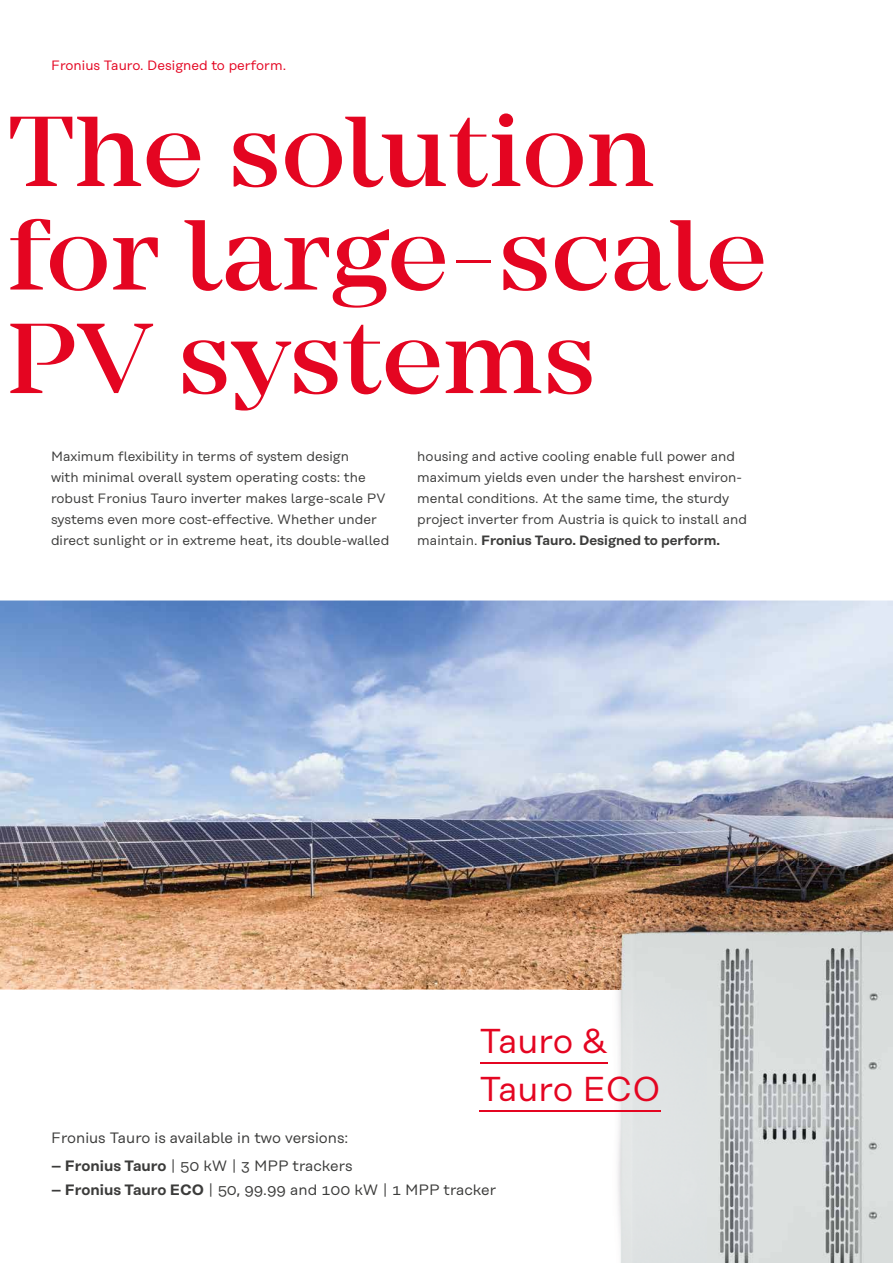
<style>
.page{position:relative;width:893px;height:1263px;background:#fff}
.page>*{position:absolute;margin:0;border:0;box-sizing:border-box;transform-origin:0 0}
.t1{font:500 103.5px/103.5px "Mirador";color:#e40521}
.t2{font:34.5px/48px "Rational Text";letter-spacing:-.01em;color:#e40521}
.t3{font:15px "Rational Text";color:#3c3c3b}
.t4{font:13.5px/21px "Rational Text";color:#3c3c3b}
.t5{font:13.5px "Rational Text";color:#e40521}
.s1{font-weight:600}
</style>
<div class="page">
<img style="left:0;top:600px;width:893px;height:389px">
<img style="left:568px;top:866px;width:325px;height:397px">
<hr style="left:480px;top:1062px;width:127px;height:2px;background:#e40521">
<hr style="left:480px;top:1110px;width:181px;height:2px;background:#e40521">
<p class="t5" style="left:51px;top:58px;width:237px">Fronius Tauro. Designed to perform.</p>
<h1 class="t1" style="left:7px;top:101px;width:761px">The solution for large-scale<br>PV systems</h1>
<p class="t4" style="left:51px;top:446px;width:340px">Maximum flexibility in terms of system design<br>with minimal overall system operating costs: the robust Fronius Tauro inverter makes large-scale PV systems even more cost-effective. Whether under direct sunlight or in extreme heat, its double-walled</p>
<p class="t4" style="left:417px;top:446px;width:331px">housing and active cooling enable full power and maximum yields even under the harshest environ&shy;mental conditions. At the same time, the sturdy project inverter from Austria is quick to install and maintain. <span class="s1">Fronius Tauro. Designed to perform.</span></p>
<h2 class="t2" style="left:480px;top:1017px;width:183px">Tauro &amp;<br>Tauro ECO</h2>
<p class="t3" style="left:51px;top:1129px;width:299px">Fronius Tauro is available in two versions:</p>
<p class="t3" style="left:51px;top:1157px;width:303px"><span class="s1">– Fronius Tauro</span> | 50 kW | 3 MPP trackers</p>
<p class="t3" style="left:51px;top:1181px;width:447px"><span class="s1">– Fronius Tauro ECO</span> | 50, 99.99 and 100 kW | 1 MPP tracker</p>
</div>
